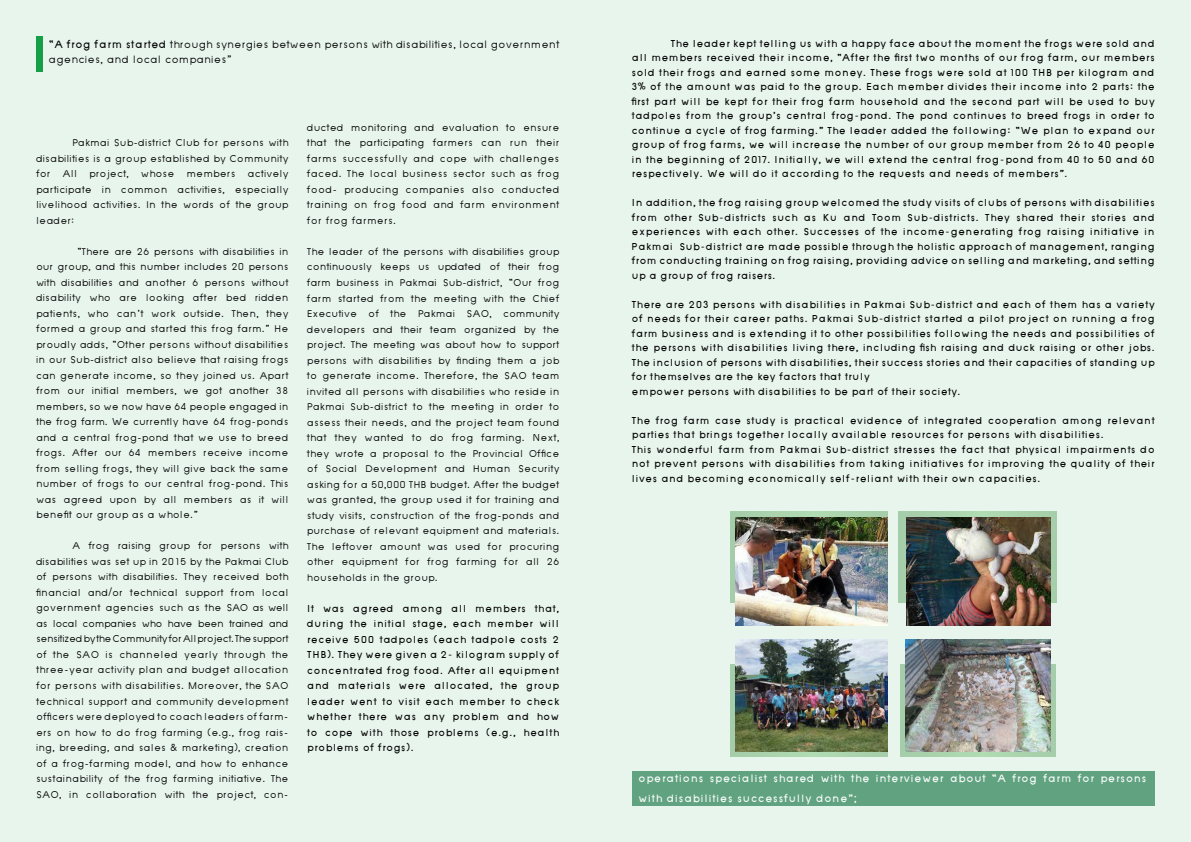
<style>
.page{position:relative;width:1191px;height:842px;background:#e8f5ed}
.page>*{position:absolute;margin:0;border:0;box-sizing:border-box;transform-origin:0 0}
.t1{font:17px/15.5px "Chula Narak";color:#000}
.t2{font:700 17px/20.4px "Chula Narak";letter-spacing:.01em;color:#fff}
.t3{font:16px/15.5px "Chula Narak";color:#000;text-align:justify}
.t4{font:700 16px/14.5px "Chula Narak";color:#000;text-align:justify}
.s1{font-weight:700}
</style>
<div class="page">
<div style="left:36px;top:36px;width:7px;height:35px;background:#169e48"></div>
<div style="left:632px;top:771px;width:523px;height:35px;background:#61a380"></div>
<svg style="left:730px;top:511px;width:158px;height:92px;background:#9ec29f"></svg>
<svg style="left:898px;top:511px;width:158px;height:92px;background:#9dc29e"></svg>
<div style="left:730px;top:664px;width:158px;height:92px;background:linear-gradient(to right,#aad4ad,#abd5ae)"></div>
<svg style="left:900px;top:665px;width:155px;height:92px;background:#a6caa8"></svg>
<img style="left:736px;top:518px;width:152px;height:107px">
<img style="left:736px;top:639px;width:152px;height:112px">
<img style="left:906px;top:518px;width:144px;height:108px">
<img style="left:905px;top:639px;width:145px;height:112px">
<p class="t1" style="left:49px;top:36px;width:512px"><span class="s1">“A frog farm started</span> through synergies between persons with disabilities, local government agencies, and local companies”</p>
<p class="t3" style="left:36px;top:135px;width:254px;text-indent:36px">Pakmai Sub-district Club for persons with disabilities is a group established by Community for All project, whose members actively participate in common activities, especially livelihood activities. In the words of the group leader:</p>
<p class="t3" style="left:36px;top:244px;width:254px;text-indent:41px">“There are 26 persons with disabilities in our group, and this number includes 20 persons with disabilities and another 6 persons without disability who are looking after bed ridden patients, who can’t work outside. Then, they formed a group and started this frog farm.” He proudly adds, “Other persons without disabilities in our Sub-district also believe that raising frogs can generate income, so they joined us. Apart from our initial members, we got another 38 members, so we now have 64 people engaged in the frog farm. We currently have 64 frog-ponds and a central frog-pond that we use to breed frogs. After our 64 members receive income from selling frogs, they will give back the same number of frogs to our central frog-pond. This was agreed upon by all members as it will benefit our group as a whole.”</p>
<p class="t3" style="left:36px;top:538px;width:254px;text-indent:36px">A frog raising group for persons with disabilities was set up in 2015 by the Pakmai Club of persons with disabilities. They received both financial and/or technical support from local government agencies such as the SAO as well as local companies who have been trained and sensitized by the Community for All project. The support of the SAO is channeled yearly through the three-year activity plan and budget allocation for persons with disabilities. Moreover, the SAO technical support and community development officers were deployed to coach leaders of farm&shy;ers on how to do frog farming (e.g., frog rais&shy;ing, breeding, and sales &amp; marketing), creation of a frog-farming model, and how to enhance sustainability of the frog farming initiative. The SAO, in collaboration with the project, con-</p>
<p class="t3" style="left:307px;top:120px;width:254px">ducted monitoring and evaluation to ensure that the participating farmers can run their farms successfully and cope with challenges faced. The local business sector such as frog food- producing companies also conducted training on frog food and farm environment for frog farmers.</p>
<p class="t3" style="left:307px;top:244px;width:254px">The leader of the persons with disabilities group continuously keeps us updated of their frog farm business in Pakmai Sub-district, “Our frog farm started from the meeting with the Chief Executive of the Pakmai SAO, community developers and their team organized by the project. The meeting was about how to support persons with disabilities by finding them a job to generate income. Therefore, the SAO team invited all persons with disabilities who reside in Pakmai Sub-district to the meeting in order to assess their needs, and the project team found that they wanted to do frog farming. Next, they wrote a proposal to the Provincial Office of Social Development and Human Security asking for a 50,000 THB budget. After the budget was granted, the group used it for training and study visits, construction of the frog-ponds and purchase of relevant equipment and materials.<br>The leftover amount was used for procuring other equipment for frog farming for all 26 households in the group.</p>
<p class="t4" style="left:307px;top:599px;width:254px;line-height:15.5px">It was agreed among all members that, during the initial stage, each member will receive 500 tadpoles (each tadpole costs 2<br>THB). They were given a 2- kilogram supply of concentrated frog food. After all equipment and materials were allocated, the group leader went to visit each member to check whether there was any problem and how to cope with those problems (e.g., health problems of frogs).</p>
<p class="t4" style="left:631px;top:35px;width:525px;text-indent:39px">The leader kept telling us with a happy face about the moment the frogs were sold and all members received their income, “After the first two months of our frog farm, our members sold their frogs and earned some money. These frogs were sold at 100 THB per kilogram and 3% of the amount was paid to the group. Each member divides their income into 2 parts: the first part will be kept for their frog farm household and the second part will be used to buy tadpoles from the group’s central frog-pond. The pond continues to breed frogs in order to continue a cycle of frog farming.” The leader added the following: “We plan to expand our group of frog farms, we will increase the number of our group member from 26 to 40 people in the beginning of 2017. Initially, we will extend the central frog-pond from 40 to 50 and 60 respectively. We will do it according to the requests and needs of members”.</p>
<p class="t4" style="left:631px;top:194px;width:525px">In addition, the frog raising group welcomed the study visits of clubs of persons with disabilities from other Sub-districts such as Ku and Toom Sub-districts. They shared their stories and experiences with each other. Successes of the income-generating frog raising initiative in Pakmai Sub-district are made possible through the holistic approach of management, ranging from conducting training on frog raising, providing advice on selling and marketing, and setting up a group of frog raisers.</p>
<p class="t4" style="left:631px;top:296px;width:525px;text-align:left">There are 203 persons with disabilities in Pakmai Sub-district and each of them has a variety of needs for their career paths. Pakmai Sub-district started a pilot project on running a frog farm business and is extending it to other possibilities following the needs and possibilities of the persons with disabilities living there, including fish raising and duck raising or other jobs.<br>The inclusion of persons with disabilities, their success stories and their capacities of standing up for themselves are the key factors that truly<br>empower persons with disabilities to be part of their society.</p>
<p class="t4" style="left:631px;top:412px;width:525px;text-align:left">The frog farm case study is practical evidence of integrated cooperation among relevant parties that brings together locally available resources for persons with disabilities.<br>This wonderful farm from Pakmai Sub-district stresses the fact that physical impairments do not prevent persons with disabilities from taking initiatives for improving the quality of their lives and becoming economically self-reliant with their own capacities.</p>
<p class="t2" style="left:638px;top:767px;width:510px">operations specialist shared with the interviewer about “A frog farm for persons with disabilities successfully done”;</p>
</div>
